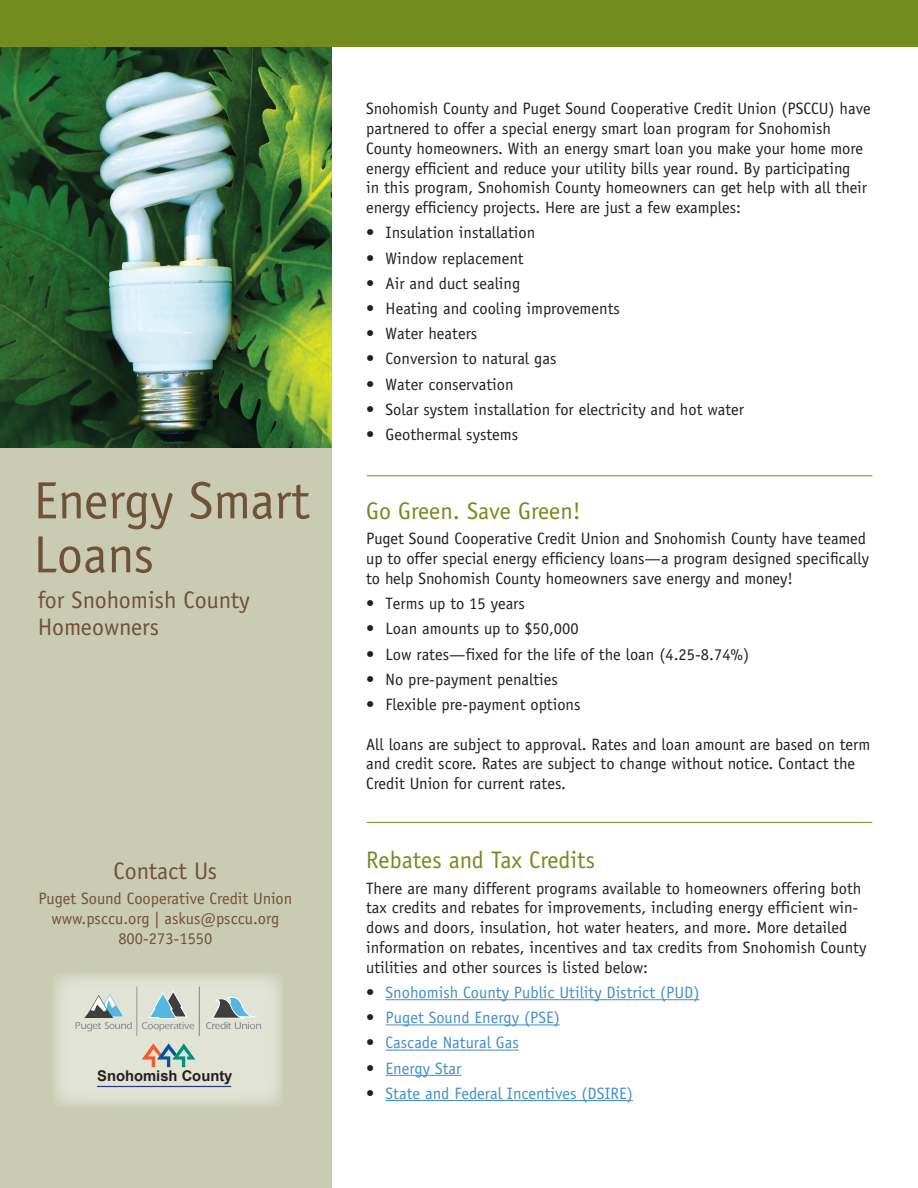
<style>
.page{position:relative;width:918px;height:1188px;background:#fff}
.page>*{position:absolute;margin:0;border:0;box-sizing:border-box;transform-origin:0 0}
.Body{font:52.5px/54px "Officina Sans Std";color:#70513a}
.Subhead{font:24px "Officina Sans Std";color:#738c1f}
.Body-2{font:24px "Officina Sans Std";color:#70513a}
.Subhead-2{font:24px "Officina Sans Std";color:#70513a}
.Body-3{font:16.5px/19.8px "Officina Sans Std";color:#231f20}
.bullet1{font:16.5px "Officina Sans Std";color:#231f20}
.bullet1-2{font:16.5px "Officina Sans Std";color:#448dcb}
.Body-4{font:16.5px "Officina Sans Std";color:#70513a}
.Body-5{font:700 14.7px "Arial";color:#231f20}
.s1{color:#231f20}
</style>
<div class="page">
<div style="left:0;top:0;width:332px;height:1188px;background:#c9ccb2"></div>
<svg style="left:54px;top:974px;width:227px;height:131px;background:#dde0d0"></svg>
<img style="left:0;top:47px;width:332px;height:401px">
<hr style="left:386px;top:999px;width:313px;height:1px;background:#448dcb">
<hr style="left:386px;top:1025px;width:174px;height:1px;background:#448dcb">
<hr style="left:386px;top:1050px;width:133px;height:1px;background:#448dcb">
<hr style="left:386px;top:1075px;width:75px;height:1px;background:#448dcb">
<hr style="left:386px;top:1100px;width:247px;height:1px;background:#448dcb">
<hr style="left:367px;top:475px;width:505px;height:1px;background:#738c1f">
<hr style="left:367px;top:822px;width:505px;height:1px;background:#738c1f">
<svg style="left:142px;top:1043px;width:53px;height:24px"></svg>
<hr style="left:97px;top:1086px;width:134px;height:1px;background:#253f8e">
<div style="left:0;top:0;width:918px;height:47px;background:#738c1f"></div>
<hr style="left:136px;top:987px;width:1px;height:49px;background:#939598">
<hr style="left:199px;top:987px;width:1px;height:49px;background:#808285">
<svg style="left:76px;top:994px;width:56px;height:37px;background:#c3cbc4"></svg>
<svg style="left:142px;top:990px;width:52px;height:41px;background:#bacac6"></svg>
<svg style="left:206px;top:993px;width:55px;height:36px;background:#bcc6c0"></svg>
<p class="Body" style="left:33px;top:474px;width:278px">Energy Smart<br>Loans</p>
<p class="Body-2" style="left:38px;top:586px;width:214px">for Snohomish County</p>
<p class="Body-2" style="left:38px;top:613px;width:123px">Homeowners</p>
<p class="Subhead-2" style="left:114px;top:857px;width:105px">Contact Us</p>
<p class="Body-4" style="left:38px;top:889px;width:256px">Puget Sound Cooperative Credit Union</p>
<p class="Body-4" style="left:52px;top:909px;width:229px">www.psccu.org | askus@psccu.org</p>
<p class="Body-4" style="left:118px;top:929px;width:96px">800-273-1550</p>
<p class="Body-5" style="left:97px;top:1066px;width:137px">Snohomish County</p>
<p class="Body-3" style="left:366px;top:99px;width:506px">Snohomish County and Puget Sound Cooperative Credit Union (PSCCU) have</p>
<p class="Body-3" style="left:366px;top:119px;width:502px">partnered to offer a special energy smart loan program for Snohomish County homeowners. With an energy smart loan you make your home more energy efficient and reduce your utility bills year round. By participating in this program, Snohomish County homeowners can get help with all their energy efficiency projects. Here are just a few examples:</p>
<p class="bullet1" style="left:366px;top:223px;width:171px">• Insulation installation</p>
<p class="bullet1" style="left:366px;top:248px;width:159px">• Window replacement</p>
<p class="bullet1" style="left:366px;top:274px;width:156px">• Air and duct sealing</p>
<p class="bullet1" style="left:366px;top:299px;width:255px">• Heating and cooling improvements</p>
<p class="bullet1" style="left:366px;top:324px;width:113px">• Water heaters</p>
<p class="bullet1" style="left:366px;top:349px;width:192px">• Conversion to natural gas</p>
<p class="bullet1" style="left:366px;top:374px;width:149px">• Water conservation</p>
<p class="bullet1" style="left:366px;top:400px;width:379px">• Solar system installation for electricity and hot water</p>
<p class="bullet1" style="left:366px;top:425px;width:154px">• Geothermal systems</p>
<p class="Subhead" style="left:366px;top:497px;width:216px">Go Green. Save Green!</p>
<p class="Body-3" style="left:366px;top:529px;width:505px">Puget Sound Cooperative Credit Union and Snohomish County have teamed up to offer special energy efficiency loans—a program designed specifically to help Snohomish County homeowners save energy and money!</p>
<p class="bullet1" style="left:366px;top:594px;width:160px">• Terms up to 15 years</p>
<p class="bullet1" style="left:366px;top:619px;width:214px">• Loan amounts up to $50,000</p>
<p class="bullet1" style="left:366px;top:644px;width:385px">• Low rates—fixed for the life of the loan (4.25-8.74%)</p>
<p class="bullet1" style="left:366px;top:670px;width:193px">• No pre-payment penalties</p>
<p class="bullet1" style="left:366px;top:695px;width:216px">• Flexible pre-payment options</p>
<p class="Body-3" style="left:366px;top:734px;width:506px">All loans are subject to approval. Rates and loan amount are based on term and credit score. Rates are subject to change without notice. Contact the<br>Credit Union for current rates.</p>
<p class="Subhead" style="left:366px;top:846px;width:230px">Rebates and Tax Credits</p>
<p class="Body-3" style="left:366px;top:878px;width:502px">There are many different programs available to homeowners offering both tax credits and rebates for improvements, including energy efficient win&shy;dows and doors, insulation, hot water heaters, and more. More detailed information on rebates, incentives and tax credits from Snohomish County utilities and other sources is listed below:</p>
<p class="bullet1-2" style="left:366px;top:983px;width:335px"><span class="s1">•</span> Snohomish County Public Utility District (PUD)</p>
<p class="bullet1-2" style="left:366px;top:1008px;width:195px"><span class="s1">•</span> Puget Sound Energy (PSE)</p>
<p class="bullet1-2" style="left:366px;top:1033px;width:154px"><span class="s1">•</span> Cascade Natural Gas</p>
<p class="bullet1-2" style="left:366px;top:1058px;width:97px"><span class="s1">•</span> Energy Star</p>
<p class="bullet1-2" style="left:366px;top:1084px;width:268px"><span class="s1">•</span> State and Federal Incentives (DSIRE)</p>
</div>
